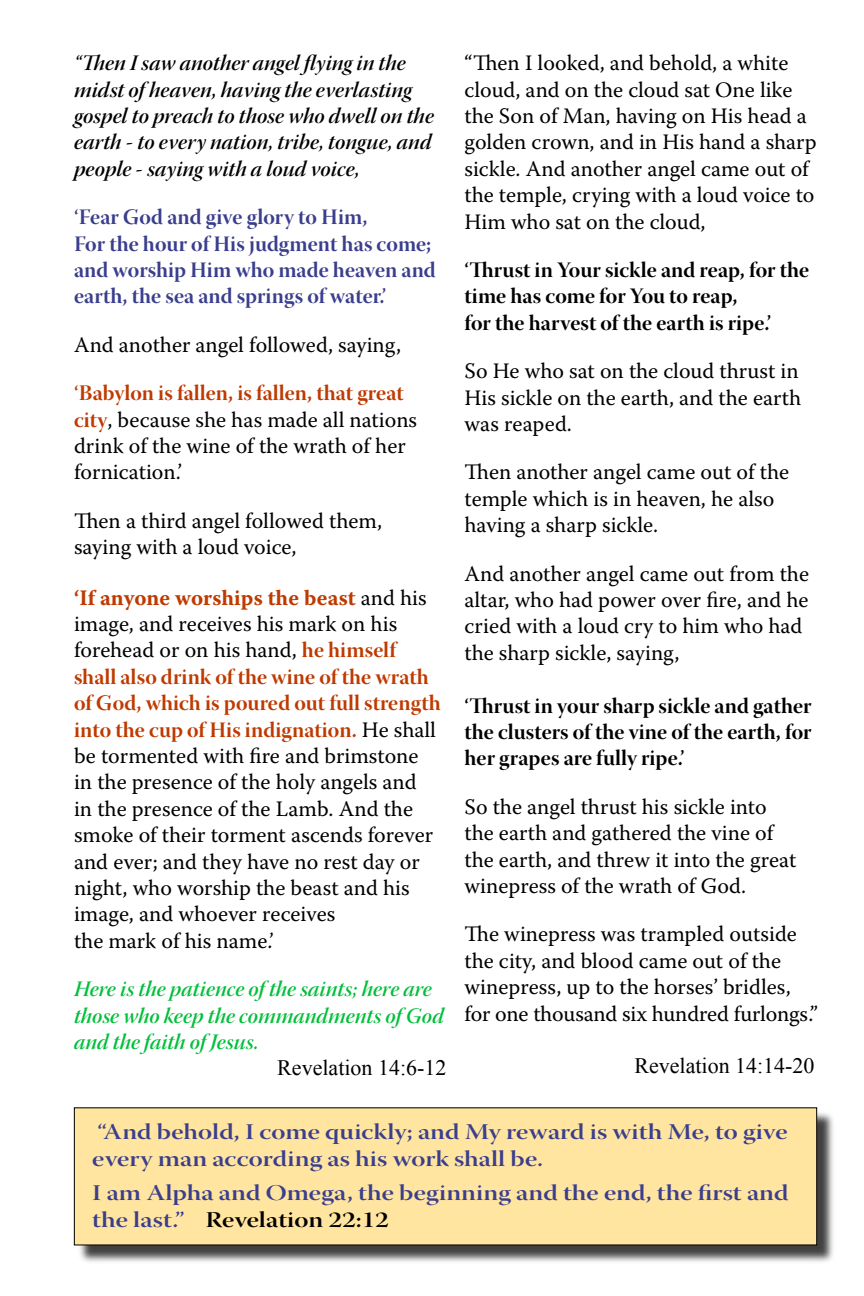
<style>
.page{position:relative;width:864px;height:1296px;background:#fff}
.page>*{position:absolute;margin:0;border:0;box-sizing:border-box;transform-origin:0 0}
.t1{font:22.4px/26.8px "Warnock Pro Semibold Disp";color:#3a3e8d;scale:1.22 1}
.t2{font:22px/26.4px "Warnock Pro";color:#000}
.t3{font:22px/26.4px "Warnock Pro Bold Disp";color:#000}
.t4{font:22px/26.4px "Warnock Pro Semibold It Disp";color:#000}
.t5{font:22px/26.4px "Warnock Pro Bold Disp";color:#3a3e8d}
.t6{font:22px/26.4px "Warnock Pro Semibold It Disp";color:#00bf3a}
.t7{font:22px "Times New Roman";color:#000}
.s1{font-family:"Warnock Pro Bold Disp";color:#bf3a00}
.s2{font-weight:700;color:#bf3a00}
.s3{color:#000}
</style>
<div class="page">
<div style="left:76px;top:1110px;width:760px;height:155px;background:#000;opacity:.75"></div>
<div style="left:74px;top:1108px;width:743px;height:137px;background:#ffe59f"></div>
<p class="t4" style="left:74px;top:49px;width:361px">“Then I saw another angel flying in the midst of heaven, having the everlasting gospel to preach to those who dwell on the earth - to every nation, tribe, tongue, and people - saying with a loud voice,</p>
<p class="t5" style="left:74px;top:203px;width:363px">‘Fear God and give glory to Him,<br>For the hour of His judgment has come; and worship Him who made heaven and earth, the sea and springs of water.’</p>
<p class="t2" style="left:74px;top:331px;width:329px">And another angel followed, saying,</p>
<p class="t2" style="left:74px;top:379px;width:345px"><span class="s1">‘Babylon is fallen, is fallen, that great city</span>, because she has made all nations drink of the wine of the wrath of her fornication.’</p>
<p class="t2" style="left:74px;top:507px;width:309px">Then a third angel followed them, saying with a loud voice,</p>
<p class="t2" style="left:74px;top:584px;width:368px"><span class="s2">‘If anyone worships the beast</span> and his image, and receives his mark on his forehead or on his hand, <span class="s1">he himself shall also drink of the wine of the wrath of God, which is poured out full strength into the cup of His indignation.</span> He shall be tormented with fire and brimstone in the presence of the holy angels and<br>in the presence of the Lamb. And the smoke of their torment ascends forever and ever; and they have no rest day or night, who worship the beast and his image, and whoever receives<br>the mark of his name.’</p>
<p class="t6" style="left:74px;top:975px;width:371px">Here is the patience of the saints; here are those who keep the commandments of God and the faith of Jesus.</p>
<p class="t7" style="left:277px;top:1053px;width:171px">Revelation 14:6-12</p>
<p class="t2" style="left:465px;top:49px;width:354px">“Then I looked, and behold, a white cloud, and on the cloud sat One like the Son of Man, having on His head a golden crown, and in His hand a sharp sickle. And another angel came out of the temple, crying with a loud voice to Him who sat on the cloud,</p>
<p class="t3" style="left:465px;top:256px;width:346px">‘Thrust in Your sickle and reap, for the time has come for You to reap,<br>for the harvest of the earth is ripe.’</p>
<p class="t2" style="left:465px;top:357px;width:338px;text-align:justify">So He who sat on the cloud thrust in His sickle on the earth, and the earth was reaped.</p>
<p class="t2" style="left:465px;top:459px;width:326px">Then another angel came out of the temple which is in heaven, he also having a sharp sickle.</p>
<p class="t2" style="left:465px;top:560px;width:346px">And another angel came out from the altar, who had power over fire, and he cried with a loud cry to him who had the sharp sickle, saying,</p>
<p class="t3" style="left:465px;top:692px;width:349px;text-align:justify">‘Thrust in your sharp sickle and gather the clusters of the vine of the earth, for her grapes are fully ripe.’</p>
<p class="t2" style="left:465px;top:793px;width:333px">So the angel thrust his sickle into the earth and gathered the vine of the earth, and threw it into the great winepress of the wrath of God.</p>
<p class="t2" style="left:465px;top:921px;width:355px">The winepress was trampled outside the city, and blood came out of the winepress, up to the horses’ bridles, for one thousand six hundred furlongs.”</p>
<p class="t7" style="left:634px;top:1051px;width:182px">Revelation 14:14-20</p>
<p class="t1" style="left:92px;top:1118px;width:571px">“And behold, I come quickly; and My reward is with Me, to give every man according as his work shall be.</p>
<p class="t1" style="left:92px;top:1179px;width:572px">I am Alpha and Omega, the beginning and the end, the first and the last.” <span class="s3">Revelation 22:12</span></p>
</div>
